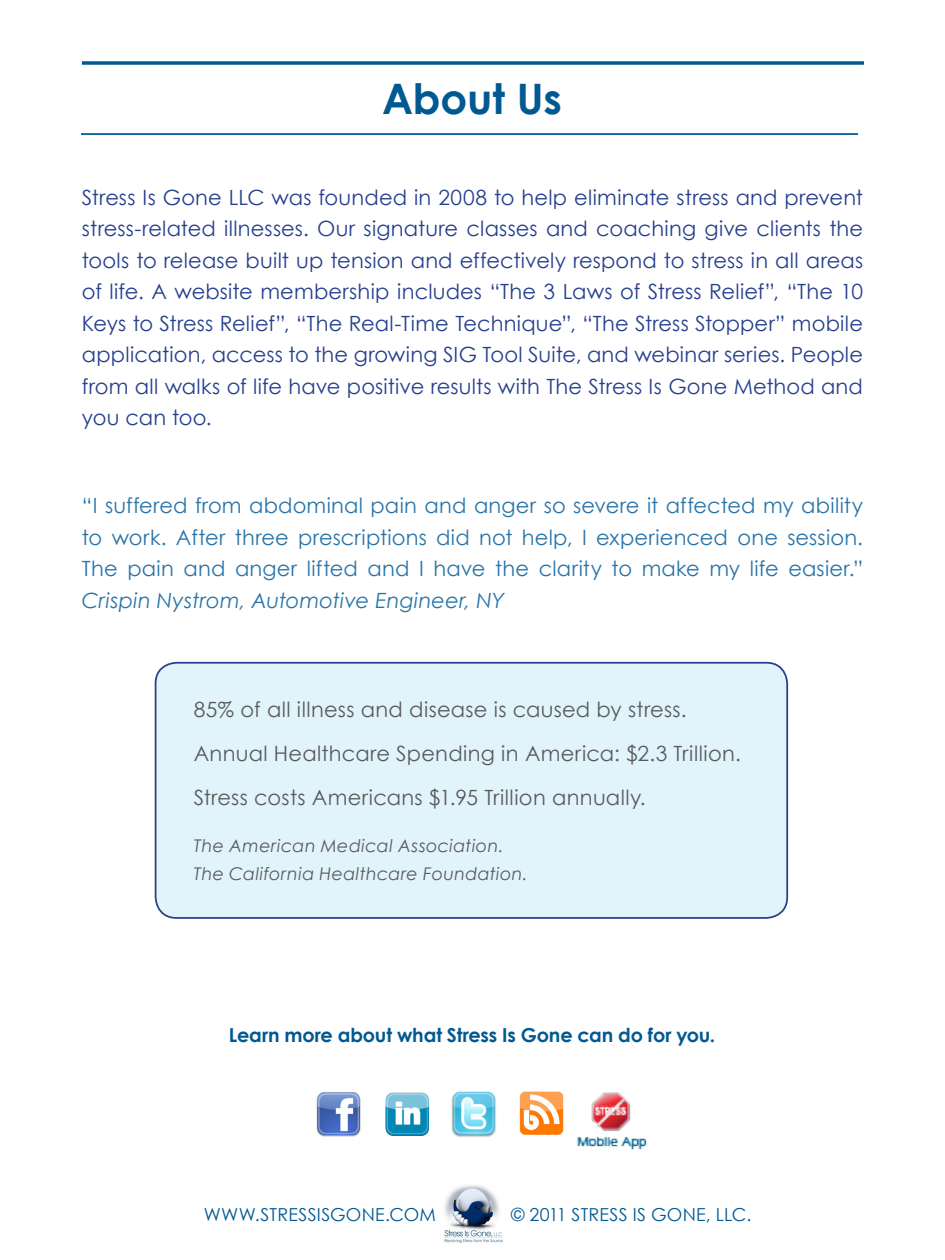
<style>
.page{position:relative;width:945px;height:1260px;background:#fff}
.page>*{position:absolute;margin:0;border:0;box-sizing:border-box;transform-origin:0 0}
.t1{font:700 42px "Century Gothic";letter-spacing:-.005em;color:#005992}
.t2{font:21px/31.5px "Century Gothic";letter-spacing:.005em;color:#253f8e;text-align:justify}
.t3{font:21px/31.5px "Century Gothic";letter-spacing:.01em;color:#2874a8;text-align:justify}
.t4{font:21px "Century Gothic";letter-spacing:.015em;color:#5a5a5d}
.t5{font:700 19.25px "Century Gothic";letter-spacing:-.005em;color:#005992}
.t6{font:17.85px "Century Gothic";letter-spacing:.015em;color:#005992}
.t7{font:italic 17.5px/28px "Century Gothic";letter-spacing:.02em;color:#5a5a5d}
.s1{font-style:italic}
</style>
<div class="page">
<img style="left:444px;top:1185px;width:59px;height:59px">
<img style="left:451px;top:1091px;width:45px;height:46px">
<img style="left:519px;top:1091px;width:45px;height:44px">
<img style="left:385px;top:1092px;width:44px;height:44px">
<img style="left:316px;top:1092px;width:45px;height:45px">
<img style="left:577px;top:1092px;width:70px;height:58px">
<svg style="left:82px;top:61px;width:782px;height:4px;background:#1f6d9f"></svg>
<hr style="left:81px;top:133px;width:777px;height:2px;background:#005992">
<div style="left:156px;top:663px;width:631px;height:255px;background:#e1f4fc;border-radius:21px"></div>
<div style="left:155px;top:662px;width:633px;height:257px;border:2px solid #253f8e;border-radius:21px"></div>
<p class="t1" style="left:382px;top:72px;width:182px">About Us</p>
<p class="t2" style="left:82px;top:181px;width:783px">Stress Is Gone LLC was founded in 2008 to help eliminate stress and prevent stress-related illnesses. Our signature classes and coaching give clients the tools to release built up tension and effectively respond to stress in all areas of life. A website membership includes “The 3 Laws of Stress Relief”, “The 10<br>Keys to Stress Relief”, “The Real-Time Technique”, “The Stress Stopper” mobile application, access to the growing SIG Tool Suite, and webinar series. People from all walks of life have positive results with The Stress Is Gone Method and you can too.</p>
<p class="t3" style="left:82px;top:490px;width:783px">“I suffered from abdominal pain and anger so severe it affected my ability to work. After three prescriptions did not help, I experienced one session.<br>The pain and anger lifted and I have the clarity to make my life easier.” <span class="s1">Crispin Nystrom, Automotive Engineer, NY</span></p>
<p class="t4" style="left:194px;top:696px;width:495px">85% of all illness and disease is caused by stress.</p>
<p class="t4" style="left:194px;top:740px;width:549px">Annual Healthcare Spending in America: $2.3 Trillion.</p>
<p class="t4" style="left:194px;top:784px;width:454px">Stress costs Americans $1.95 Trillion annually.</p>
<p class="t7" style="left:194px;top:831px;width:336px">The American Medical Association.<br>The California Healthcare Foundation.</p>
<p class="t5" style="left:229px;top:1023px;width:488px">Learn more about what Stress Is Gone can do for you.</p>
<p class="t6" style="left:204px;top:1203px;width:234px">WWW.STRESSISGONE.COM</p>
<p class="t6" style="left:511px;top:1203px;width:242px">© 2011 STRESS IS GONE, LLC.</p>
</div>
